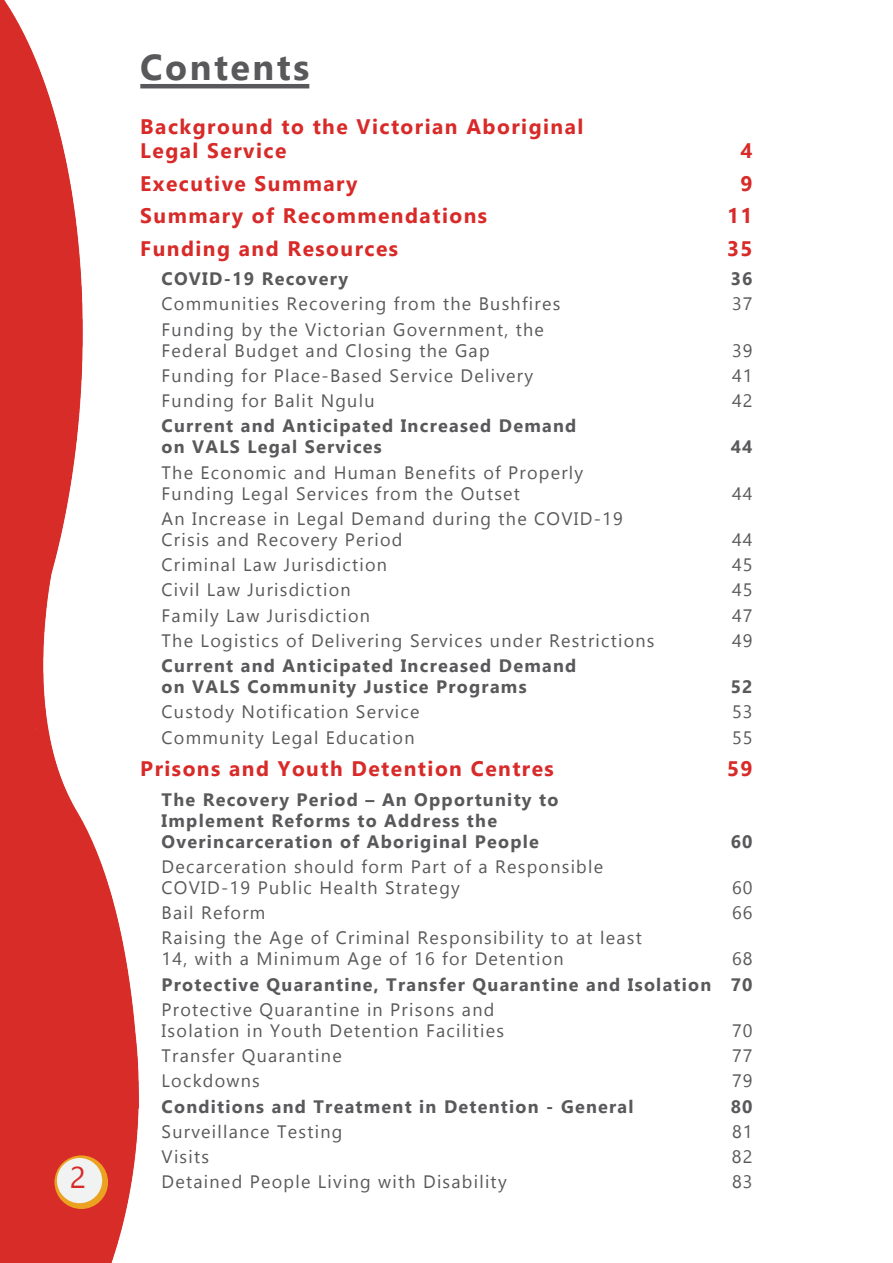
<style>
.page{position:relative;width:893px;height:1263px;background:#fff}
.page>*{position:absolute;margin:0;border:0;box-sizing:border-box;transform-origin:0 0}
.Contents_title{font:700 36px "Gadugi";letter-spacing:.07em;color:#59595b}
.t1{font:30px "Gadugi";color:#d82a28}
.t2{font:700 21px/24px "Gadugi";letter-spacing:.07em;color:#d82a28}
.t3{font:18px/21px "Gadugi";letter-spacing:.07em;color:#59595b}
.t4{font:700 18px/21px "Gadugi";letter-spacing:.07em;color:#59595b}
</style>
<div class="page">
<img style="left:0;top:0;width:151px;height:1263px">
<svg style="left:54px;top:1155px;width:54px;height:54px"></svg>
<div style="left:57px;top:1158px;width:45px;height:45px;background:#f1f3f3;border-radius:50%"></div>
<hr style="left:140px;top:84px;width:169px;height:4px;background:#59595b">
<h2 class="t1" style="left:70px;top:1159px;width:18px">2</h2>
<p class="Contents_title" style="left:140px;top:46px;width:170px">Contents</p>
<p class="t2" style="left:140px;top:114px;width:445px">Background to the Victorian Aboriginal<br>Legal Service</p>
<p class="t2" style="left:741px;top:138px;width:14px">4</p>
<p class="t2" style="left:140px;top:171px;width:219px">Executive Summary</p>
<p class="t2" style="left:741px;top:171px;width:14px">9</p>
<p class="t2" style="left:140px;top:203px;width:348px">Summary of Recommendations</p>
<p class="t2" style="left:727px;top:203px;width:27px">11</p>
<p class="t2" style="left:140px;top:236px;width:259px">Funding and Resources</p>
<p class="t2" style="left:727px;top:236px;width:27px">35</p>
<p class="t4" style="left:162px;top:268px;width:188px">COVID-19 Recovery</p>
<p class="t4" style="left:731px;top:268px;width:23px">36</p>
<p class="t3" style="left:162px;top:293px;width:400px">Communities Recovering from the Bushfires</p>
<p class="t3" style="left:732px;top:293px;width:22px">37</p>
<p class="t3" style="left:162px;top:319px;width:384px">Funding by the Victorian Government, the<br>Federal Budget and Closing the Gap</p>
<p class="t3" style="left:732px;top:340px;width:22px">39</p>
<p class="t3" style="left:162px;top:365px;width:373px">Funding for Place-Based Service Delivery</p>
<p class="t3" style="left:732px;top:365px;width:22px">41</p>
<p class="t3" style="left:162px;top:390px;width:214px">Funding for Balit Ngulu</p>
<p class="t3" style="left:732px;top:390px;width:22px">42</p>
<p class="t4" style="left:162px;top:415px;width:416px">Current and Anticipated Increased Demand on VALS Legal Services</p>
<p class="t4" style="left:731px;top:436px;width:23px">44</p>
<p class="t3" style="left:162px;top:462px;width:423px">The Economic and Human Benefits of Properly<br>Funding Legal Services from the Outset</p>
<p class="t3" style="left:162px;top:508px;width:463px">An Increase in Legal Demand during the COVID-19<br>Crisis and Recovery Period</p>
<p class="t3" style="left:732px;top:483px;width:22px">44</p>
<p class="t3" style="left:732px;top:529px;width:22px">44</p>
<p class="t3" style="left:162px;top:554px;width:227px">Criminal Law Jurisdiction</p>
<p class="t3" style="left:732px;top:554px;width:22px">45</p>
<p class="t3" style="left:162px;top:579px;width:191px">Civil Law Jurisdiction</p>
<p class="t3" style="left:732px;top:579px;width:22px">45</p>
<p class="t3" style="left:162px;top:605px;width:210px">Family Law Jurisdiction</p>
<p class="t3" style="left:732px;top:605px;width:22px">47</p>
<p class="t3" style="left:162px;top:630px;width:494px">The Logistics of Delivering Services under Restrictions</p>
<p class="t3" style="left:732px;top:630px;width:22px">49</p>
<p class="t4" style="left:162px;top:655px;width:416px">Current and Anticipated Increased Demand on VALS Community Justice Programs</p>
<p class="t4" style="left:731px;top:676px;width:23px">52</p>
<p class="t3" style="left:162px;top:701px;width:259px">Custody Notification Service</p>
<p class="t3" style="left:732px;top:701px;width:22px">53</p>
<p class="t3" style="left:162px;top:727px;width:254px">Community Legal Education</p>
<p class="t3" style="left:732px;top:727px;width:22px">55</p>
<p class="t2" style="left:140px;top:756px;width:415px">Prisons and Youth Detention Centres</p>
<p class="t2" style="left:727px;top:756px;width:27px">59</p>
<p class="t4" style="left:162px;top:789px;width:398px">The Recovery Period – An Opportunity to<br>Implement Reforms to Address the<br>Overincarceration of Aboriginal People</p>
<p class="t4" style="left:731px;top:831px;width:23px">60</p>
<p class="t3" style="left:162px;top:856px;width:443px">Decarceration should form Part of a Responsible<br>COVID-19 Public Health Strategy</p>
<p class="t3" style="left:732px;top:877px;width:22px">60</p>
<p class="t3" style="left:162px;top:902px;width:105px">Bail Reform</p>
<p class="t3" style="left:732px;top:902px;width:22px">66</p>
<p class="t3" style="left:162px;top:927px;width:482px">Raising the Age of Criminal Responsibility to at least<br>14, with a Minimum Age of 16 for Detention</p>
<p class="t3" style="left:732px;top:948px;width:22px">68</p>
<p class="t4" style="left:162px;top:974px;width:593px">Protective Quarantine, Transfer Quarantine and Isolation 70</p>
<p class="t3" style="left:162px;top:999px;width:344px">Protective Quarantine in Prisons and<br>Isolation in Youth Detention Facilities</p>
<p class="t3" style="left:732px;top:1020px;width:22px">70</p>
<p class="t3" style="left:162px;top:1045px;width:182px">Transfer Quarantine</p>
<p class="t3" style="left:732px;top:1045px;width:22px">77</p>
<p class="t3" style="left:162px;top:1070px;width:100px">Lockdowns</p>
<p class="t3" style="left:732px;top:1070px;width:22px">79</p>
<p class="t4" style="left:162px;top:1096px;width:474px">Conditions and Treatment in Detention - General</p>
<p class="t4" style="left:731px;top:1096px;width:23px">80</p>
<p class="t3" style="left:162px;top:1121px;width:182px">Surveillance Testing</p>
<p class="t3" style="left:732px;top:1121px;width:22px">81</p>
<p class="t3" style="left:162px;top:1146px;width:49px">Visits</p>
<p class="t3" style="left:732px;top:1146px;width:22px">82</p>
<p class="t3" style="left:162px;top:1171px;width:347px">Detained People Living with Disability</p>
<p class="t3" style="left:732px;top:1171px;width:22px">83</p>
</div>
